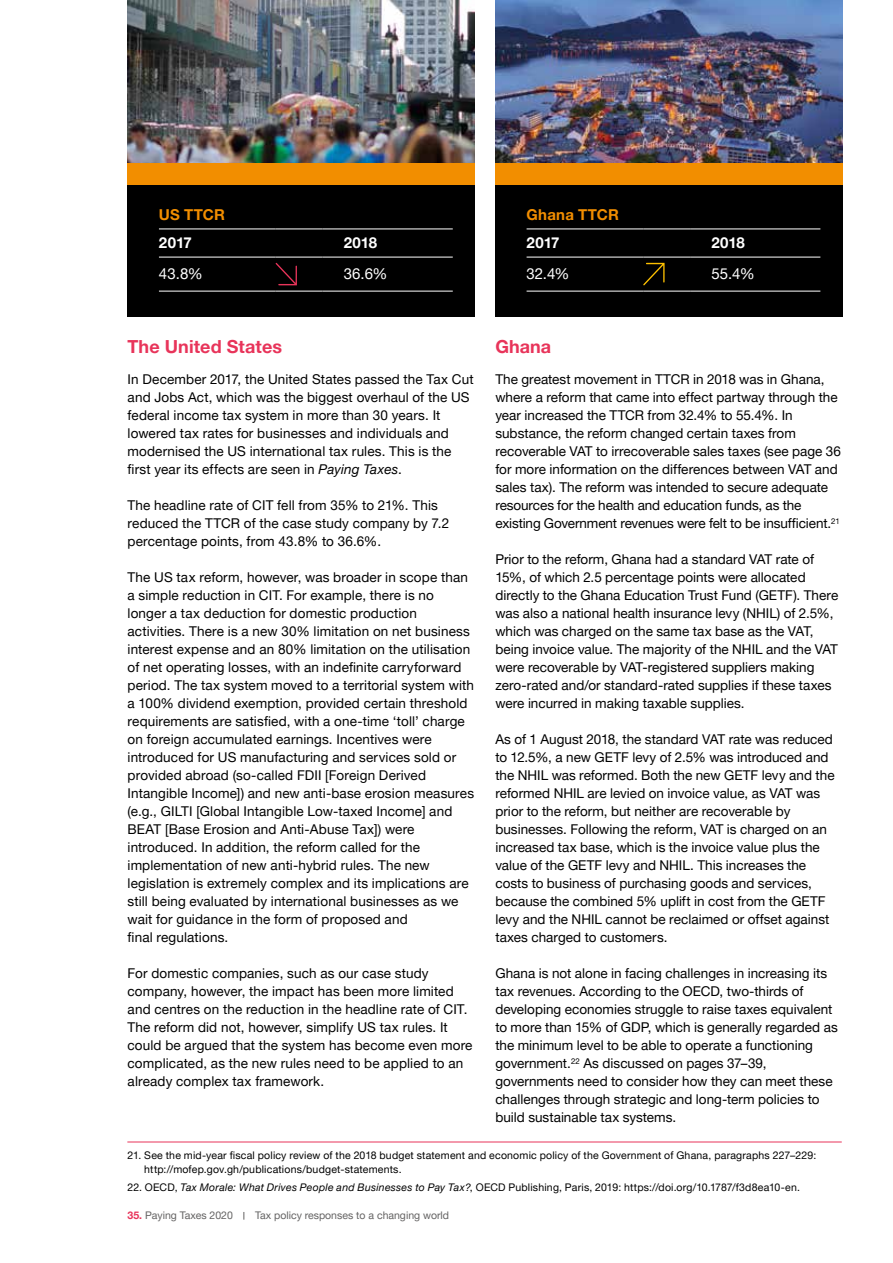
<style>
.page{position:relative;width:893px;height:1263px;background:#fff}
.page>*{position:absolute;margin:0;border:0;box-sizing:border-box;transform-origin:0 0}
.t1{font:700 18px "Helvetica Neue LT Pro";letter-spacing:.005em;color:#e8345a}
.t2{font:15px "Helvetica Neue LT Pro";letter-spacing:.005em;color:#fff}
.t3{font:700 15px "Helvetica Neue LT Pro";letter-spacing:-.005em;color:#fff}
.t4{font:700 15px "Helvetica Neue LT Pro";letter-spacing:.015em;color:#f28e00}
.t5{font:13.5px/18px "Helvetica Neue LT Pro";letter-spacing:.005em;color:#000}
.t6{font:10.5px/13.5px "Helvetica Neue LT Pro";letter-spacing:.02em;color:#000}
.t7{font:10.5px "Helvetica Neue LT Pro";color:#646363}
.s1{font-style:italic}
.s2{font-weight:700;color:#e8345a}
</style>
<div class="page">
<img style="left:495px;top:0;width:347px;height:163px">
<img style="left:127px;top:0;width:348px;height:317px">
<div style="left:495px;top:174px;width:348px;height:143px;background:#000"></div>
<div style="left:128px;top:174px;width:347px;height:143px;background:#000"></div>
<hr style="left:527px;top:229px;width:116px;height:1px;background:#fff">
<hr style="left:643px;top:229px;width:47px;height:1px;background:#fff">
<hr style="left:690px;top:229px;width:130px;height:1px;background:#fff">
<hr style="left:527px;top:257px;width:116px;height:1px;background:#fff">
<hr style="left:643px;top:257px;width:47px;height:1px;background:#fff">
<hr style="left:690px;top:257px;width:130px;height:1px;background:#fff">
<hr style="left:527px;top:291px;width:116px;height:1px;background:#fff">
<hr style="left:643px;top:291px;width:47px;height:1px;background:#fff">
<hr style="left:690px;top:291px;width:130px;height:1px;background:#fff">
<svg style="left:643px;top:263px;width:22px;height:22px"></svg>
<hr style="left:159px;top:229px;width:117px;height:1px;background:#fff">
<hr style="left:276px;top:229px;width:46px;height:1px;background:#fff">
<hr style="left:322px;top:229px;width:131px;height:1px;background:#fff">
<hr style="left:159px;top:257px;width:117px;height:1px;background:#fff">
<hr style="left:276px;top:257px;width:46px;height:1px;background:#fff">
<hr style="left:322px;top:257px;width:131px;height:1px;background:#fff">
<hr style="left:159px;top:291px;width:117px;height:1px;background:#fff">
<hr style="left:276px;top:291px;width:46px;height:1px;background:#fff">
<hr style="left:322px;top:291px;width:131px;height:1px;background:#fff">
<svg style="left:276px;top:263px;width:21px;height:22px"></svg>
<div style="left:495px;top:163px;width:348px;height:21px;background:#f28e00"></div>
<div style="left:128px;top:163px;width:347px;height:21px;background:#f28e00"></div>
<hr style="left:127px;top:1142px;width:715px;height:1px;background:#e8345a">
<p class="t4" style="left:159px;top:206px;width:68px">US TTCR</p>
<p class="t3" style="left:159px;top:234px;width:34px">2017</p>
<p class="t3" style="left:344px;top:234px;width:35px">2018</p>
<p class="t2" style="left:159px;top:265px;width:45px">43.8%</p>
<p class="t2" style="left:344px;top:265px;width:45px">36.6%</p>
<p class="t4" style="left:527px;top:206px;width:94px">Ghana TTCR</p>
<p class="t3" style="left:527px;top:234px;width:34px">2017</p>
<p class="t3" style="left:711px;top:234px;width:35px">2018</p>
<p class="t2" style="left:527px;top:265px;width:44px">32.4%</p>
<p class="t2" style="left:711px;top:265px;width:45px">55.4%</p>
<h1 class="t1" style="left:128px;top:335px;width:156px">The United States</h1>
<p class="t5" style="left:128px;top:370px;width:348px">In December 2017, the United States passed the Tax Cut and Jobs Act, which was the biggest overhaul of the US federal income tax system in more than 30 years. It lowered tax rates for businesses and individuals and modernised the US international tax rules. This is the first year its effects are seen in <span class="s1">Paying Taxes</span>.</p>
<p class="t5" style="left:128px;top:496px;width:323px">The headline rate of CIT fell from 35% to 21%. This reduced the TTCR of the case study company by 7.2 percentage points, from 43.8% to 36.6%.</p>
<p class="t5" style="left:128px;top:568px;width:348px">The US tax reform, however, was broader in scope than a simple reduction in CIT. For example, there is no longer a tax deduction for domestic production activities. There is a new 30% limitation on net business interest expense and an 80% limitation on the utilisation of net operating losses, with an indefinite carryforward period. The tax system moved to a territorial system with a 100% dividend exemption, provided certain threshold requirements are satisfied, with a one-time ‘toll’ charge on foreign accumulated earnings. Incentives were introduced for US manufacturing and services sold or provided abroad (so-called FDII [Foreign Derived Intangible Income]) and new anti-base erosion measures (e.g., GILTI [Global Intangible Low-taxed Income] and BEAT [Base Erosion and Anti-Abuse Tax]) were introduced. In addition, the reform called for the implementation of new anti-hybrid rules. The new legislation is extremely complex and its implications are still being evaluated by international businesses as we wait for guidance in the form of proposed and<br>final regulations.</p>
<p class="t5" style="left:128px;top:964px;width:346px">For domestic companies, such as our case study company, however, the impact has been more limited and centres on the reduction in the headline rate of CIT.<br>The reform did not, however, simplify US tax rules. It could be argued that the system has become even more complicated, as the new rules need to be applied to an already complex tax framework.</p>
<h1 class="t1" style="left:495px;top:335px;width:57px">Ghana</h1>
<p class="t5" style="left:495px;top:370px;width:347px">The greatest movement in TTCR in 2018 was in Ghana, where a reform that came into effect partway through the year increased the TTCR from 32.4% to 55.4%. In substance, the reform changed certain taxes from recoverable VAT to irrecoverable sales taxes (see page 36 for more information on the differences between VAT and sales tax). The reform was intended to secure adequate resources for the health and education funds, as the existing Government revenues were felt to be insufficient.<sup>21</sup></p>
<p class="t5" style="left:495px;top:550px;width:344px">Prior to the reform, Ghana had a standard VAT rate of 15%, of which 2.5 percentage points were allocated directly to the Ghana Education Trust Fund (GETF). There was also a national health insurance levy (NHIL) of 2.5%, which was charged on the same tax base as the VAT, being invoice value. The majority of the NHIL and the VAT were recoverable by VAT-registered suppliers making zero-rated and/or standard-rated supplies if these taxes were incurred in making taxable supplies.</p>
<p class="t5" style="left:495px;top:730px;width:341px">As of 1 August 2018, the standard VAT rate was reduced to 12.5%, a new GETF levy of 2.5% was introduced and the NHIL was reformed. Both the new GETF levy and the reformed NHIL are levied on invoice value, as VAT was prior to the reform, but neither are recoverable by businesses. Following the reform, VAT is charged on an increased tax base, which is the invoice value plus the value of the GETF levy and NHIL. This increases the costs to business of purchasing goods and services, because the combined 5% uplift in cost from the GETF levy and the NHIL cannot be reclaimed or offset against taxes charged to customers.</p>
<p class="t5" style="left:495px;top:964px;width:344px">Ghana is not alone in facing challenges in increasing its tax revenues. According to the OECD, two-thirds of developing economies struggle to raise taxes equivalent to more than 15% of GDP, which is generally regarded as the minimum level to be able to operate a functioning government.<sup>22</sup> As discussed on pages 37–39, governments need to consider how they can meet these challenges through strategic and long-term policies to build sustainable tax systems.</p>
<p class="t6" style="left:144px;top:1148px;width:674px;text-indent:-17px">21. See the mid-year fiscal policy review of the 2018 budget statement and economic policy of the Government of Ghana, paragraphs 227–229: http://mofep.gov.gh/publications/budget-statements.</p>
<p class="t6" style="left:127px;top:1180px;width:674px">22. OECD, <span class="s1">Tax Morale: What Drives People and Businesses to Pay Tax?</span>, OECD Publishing, Paris, 2019: https://doi.org/10.1787/f3d8ea10-en.</p>
<p class="t7" style="left:128px;top:1209px;width:107px"><span class="s2">35.</span> Paying Taxes 2020</p>
<p class="t7" style="left:255px;top:1209px;width:195px">Tax policy responses to a changing world</p>
</div>
